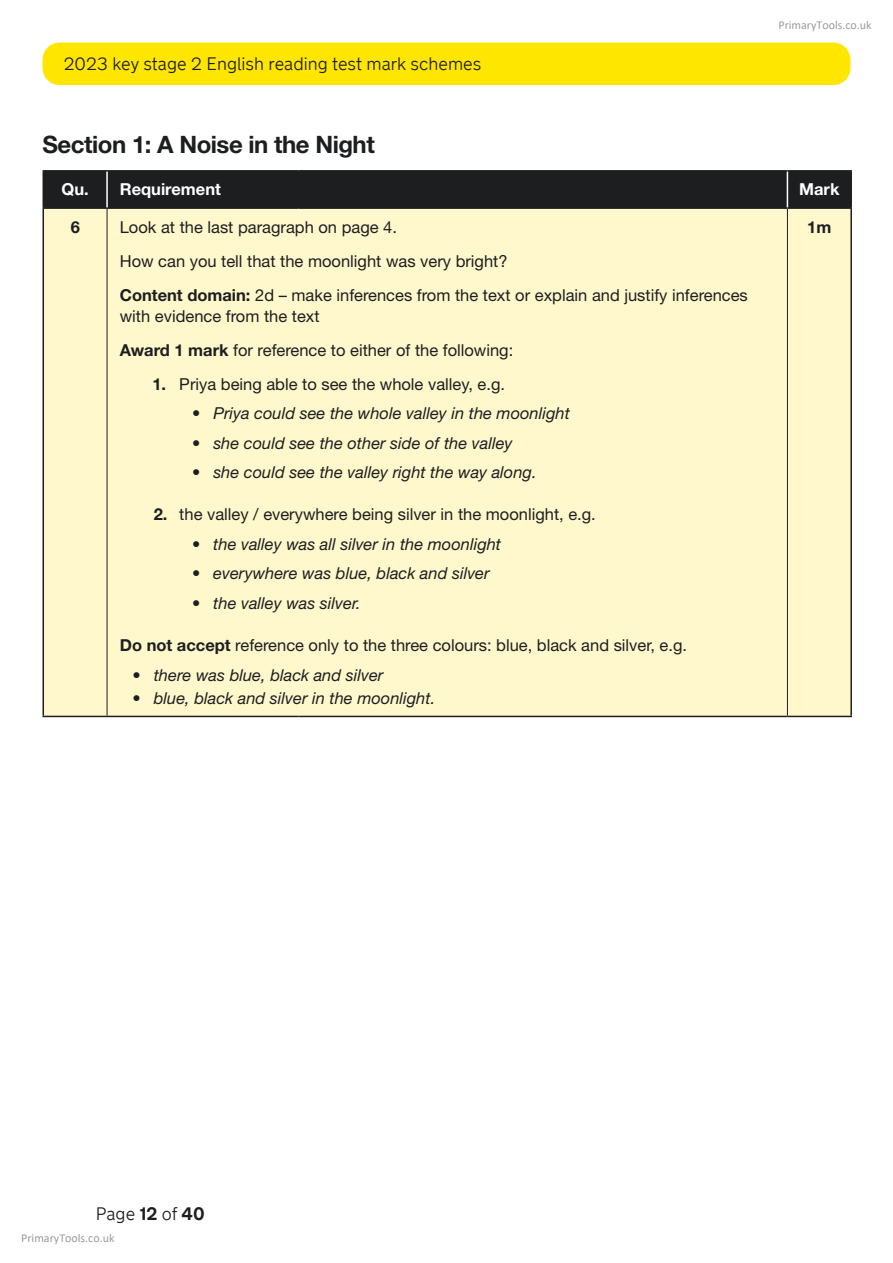
<style>
.page{position:relative;width:893px;height:1263px;background:#fff}
.page>*{position:absolute;margin:0;border:0;box-sizing:border-box;transform-origin:0 0}
.t1{font:700 24px "Helvetica Neue LT Std";letter-spacing:-.02em;color:#1d1e1f}
.t2{font:300 18px "New Transport";color:#1d1e1f}
.t3{font:16.5px/33.8px "Helvetica Neue LT Std";color:#1d1e1f}
.t4{font:italic 16.5px "Helvetica Neue LT Std";color:#1d1e1f}
.t5{font:700 16.5px "Helvetica Neue LT Std";color:#fff}
.t6{font:700 16.5px "Helvetica Neue LT Std";color:#1d1e1f}
.t7{font:12px "Calibri";color:rgb(0 0 0/.4)}
.s1{font-weight:700}
.s2{font-style:normal}
</style>
<div class="page">
<div style="left:43px;top:43px;width:807px;height:42px;background:#ffe600;border-radius:17px"></div>
<div style="left:44px;top:172px;width:806px;height:35px;background:#1d1e1f"></div>
<div style="left:44px;top:209px;width:806px;height:507px;background:#fff8cc"></div>
<hr style="left:43px;top:207px;width:64px;height:2px;background:#1d1e1f">
<hr style="left:107px;top:207px;width:191px;height:2px;background:#1d1e1f">
<hr style="left:298px;top:207px;width:489px;height:2px;background:#1d1e1f">
<hr style="left:787px;top:207px;width:65px;height:2px;background:#1d1e1f">
<hr style="left:107px;top:209px;width:1px;height:507px;background:#1d1e1f">
<hr style="left:787px;top:209px;width:1px;height:507px;background:#1d1e1f">
<hr style="left:43px;top:209px;width:1px;height:507px;background:#1d1e1f">
<hr style="left:850px;top:209px;width:2px;height:507px;background:#1d1e1f">
<hr style="left:43px;top:170px;width:64px;height:2px;background:#1d1e1f">
<hr style="left:43px;top:172px;width:1px;height:35px;background:#1d1e1f">
<hr style="left:107px;top:170px;width:191px;height:2px;background:#1d1e1f">
<hr style="left:298px;top:170px;width:489px;height:2px;background:#1d1e1f">
<hr style="left:787px;top:170px;width:65px;height:2px;background:#1d1e1f">
<hr style="left:850px;top:172px;width:2px;height:35px;background:#1d1e1f">
<hr style="left:106px;top:172px;width:2px;height:35px;background:#fff">
<hr style="left:787px;top:172px;width:1px;height:35px;background:#fff">
<hr style="left:43px;top:716px;width:64px;height:1px;background:#1d1e1f">
<hr style="left:107px;top:716px;width:191px;height:1px;background:#1d1e1f">
<hr style="left:298px;top:716px;width:489px;height:1px;background:#1d1e1f">
<hr style="left:787px;top:716px;width:65px;height:1px;background:#1d1e1f">
<p class="t2" style="left:64px;top:53px;width:419px">2023 key stage 2 English reading test mark schemes</p>
<p class="t7" style="left:778px;top:20px;width:95px">PrimaryTools.co.uk</p>
<h1 class="t1" style="left:43px;top:130px;width:334px">Section 1: A Noise in the Night</h1>
<p class="t5" style="left:62px;top:179px;width:161px">Qu. Requirement</p>
<p class="t5" style="left:799px;top:179px;width:42px">Mark</p>
<p class="t6" style="left:71px;top:217px;width:11px">6</p>
<p class="t3" style="left:120px;top:210px;width:630px">Look at the last paragraph on page 4.<br>How can you tell that the moonlight was very bright?<br><span class="s1">Content domain:</span> 2d – make inferences from the text or explain and justify inferences</p>
<p class="t3" style="left:120px;top:299px;width:395px">with evidence from the text<br><span class="s1">Award 1 mark</span> for reference to either of the following:</p>
<p class="t3" style="left:152px;top:366px;width:354px"><span class="s1">1.</span> Priya being able to see the whole valley, e.g.</p>
<p class="t4" style="left:192px;top:403px;width:379px"><span class="s2">•</span> Priya could see the whole valley in the moonlight</p>
<p class="t4" style="left:192px;top:433px;width:322px"><span class="s2">•</span> she could see the other side of the valley</p>
<p class="t4" style="left:192px;top:462px;width:346px"><span class="s2">•</span> she could see the valley right the way along.</p>
<p class="t3" style="left:154px;top:497px;width:444px"><span class="s1">2.</span> the valley / everywhere being silver in the moonlight, e.g.</p>
<p class="t4" style="left:192px;top:534px;width:311px"><span class="s2">•</span> the valley was all silver in the moonlight</p>
<p class="t4" style="left:192px;top:563px;width:299px"><span class="s2">•</span> everywhere was blue, black and silver</p>
<p class="t4" style="left:192px;top:593px;width:170px"><span class="s2">•</span> the valley was silver.</p>
<p class="t3" style="left:120px;top:628px;width:569px"><span class="s1">Do not accept</span> reference only to the three colours: blue, black and silver, e.g.</p>
<p class="t4" style="left:133px;top:665px;width:252px"><span class="s2">•</span> there was blue, black and silver</p>
<p class="t4" style="left:133px;top:688px;width:304px"><span class="s2">•</span> blue, black and silver in the moonlight.</p>
<p class="t6" style="left:807px;top:217px;width:26px">1m</p>
<p class="t2" style="left:96px;top:1203px;width:111px">Page <span class="s1">12</span> of <span class="s1">40</span></p>
<p class="t7" style="left:21px;top:1233px;width:95px">PrimaryTools.co.uk</p>
</div>
